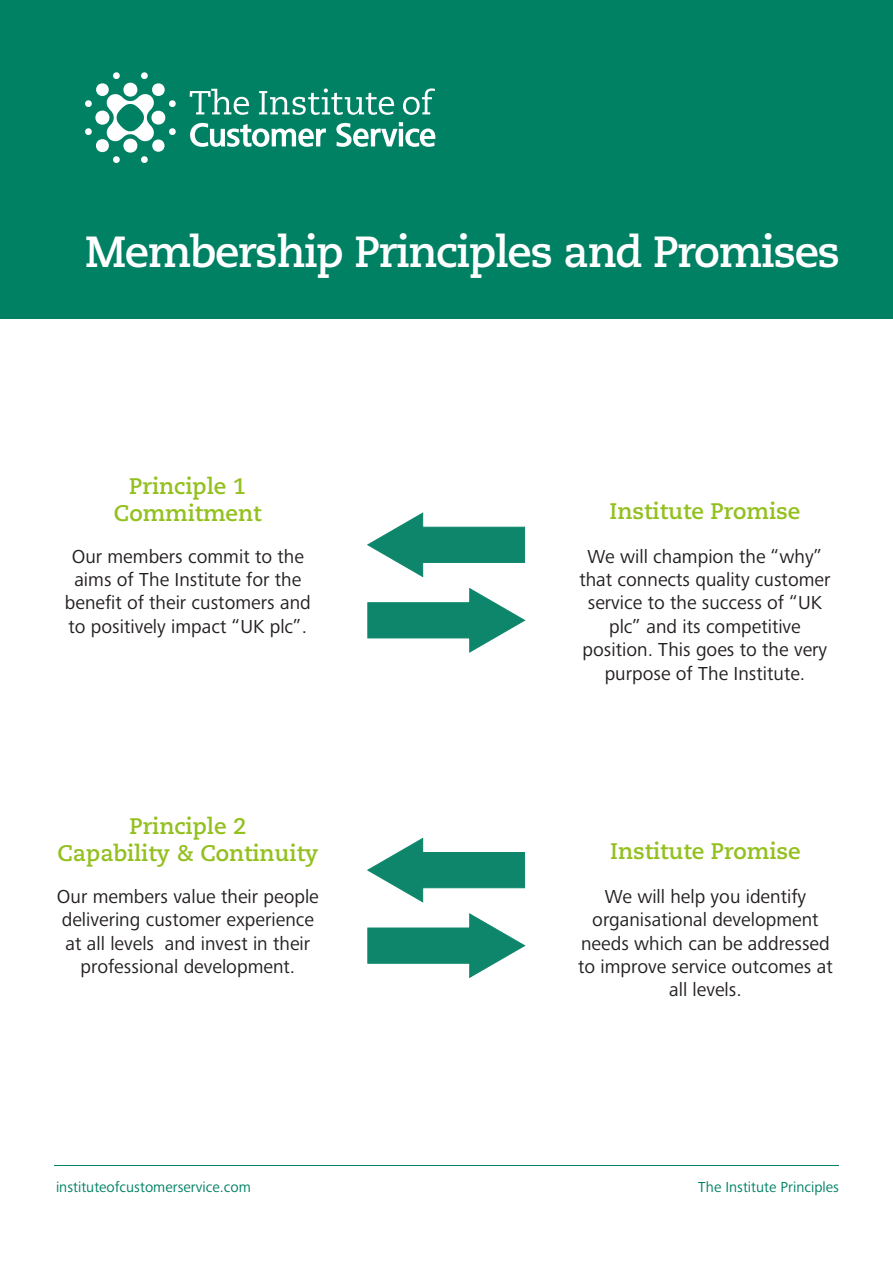
<style>
.page{position:relative;width:893px;height:1263px;background:#fff}
.page>*{position:absolute;margin:0;border:0;box-sizing:border-box;transform-origin:0 0}
.t1{font:700 43.5px "Caecilia LT Std";letter-spacing:-.03em;color:#fff}
.t2{font:700 22.5px/27px "Caecilia LT Std";color:#93c01f;text-align:center}
.t3{font:19.5px/23.4px "Frutiger Next Pro";color:#231f20;text-align:center}
.t4{font:15px "Frutiger Next Pro";color:#008165}
</style>
<div class="page">
<hr style="left:54px;top:1165px;width:785px;height:1px;background:#008165">
<div style="left:0;top:0;width:893px;height:319px;background:#008164"></div>
<svg style="left:190px;top:89px;width:59px;height:26px"></svg>
<svg style="left:259px;top:88px;width:135px;height:27px"></svg>
<svg style="left:403px;top:88px;width:32px;height:27px"></svg>
<svg style="left:190px;top:123px;width:136px;height:24px"></svg>
<svg style="left:336px;top:122px;width:99px;height:25px"></svg>
<svg style="left:85px;top:72px;width:91px;height:91px"></svg>
<svg style="left:367px;top:512px;width:158px;height:66px"></svg>
<svg style="left:367px;top:588px;width:159px;height:65px"></svg>
<svg style="left:367px;top:838px;width:158px;height:65px"></svg>
<svg style="left:367px;top:913px;width:159px;height:65px"></svg>
<p class="t1" style="left:85px;top:227px;width:757px">Membership Principles and Promises</p>
<p class="t2" style="left:114px;top:473px;width:149px">Principle 1<br>Commitment</p>
<p class="t3" style="left:65px;top:544px;width:247px">Our members commit to the aims of The Institute for the benefit of their customers and to positively impact “UK plc”.</p>
<p class="t2" style="left:57px;top:813px;width:262px">Principle 2<br>Capability &amp; Continuity</p>
<p class="t3" style="left:57px;top:885px;width:263px">Our members value their people delivering customer experience at all levels and invest in their professional development.</p>
<p class="t2" style="left:610px;top:498px;width:192px">Institute Promise</p>
<p class="t3" style="left:579px;top:544px;width:253px">We will champion the “why” that connects quality customer service to the success of “UK plc” and its competitive position. This goes to the very purpose of The Institute.</p>
<p class="t2" style="left:610px;top:838px;width:192px">Institute Promise</p>
<p class="t3" style="left:578px;top:885px;width:256px">We will help you identify organisational development needs which can be addressed to improve service outcomes at all levels.</p>
<p class="t4" style="left:56px;top:1179px;width:196px">instituteofcustomerservice.com</p>
<p class="t4" style="left:698px;top:1179px;width:142px">The Institute Principles</p>
</div>
